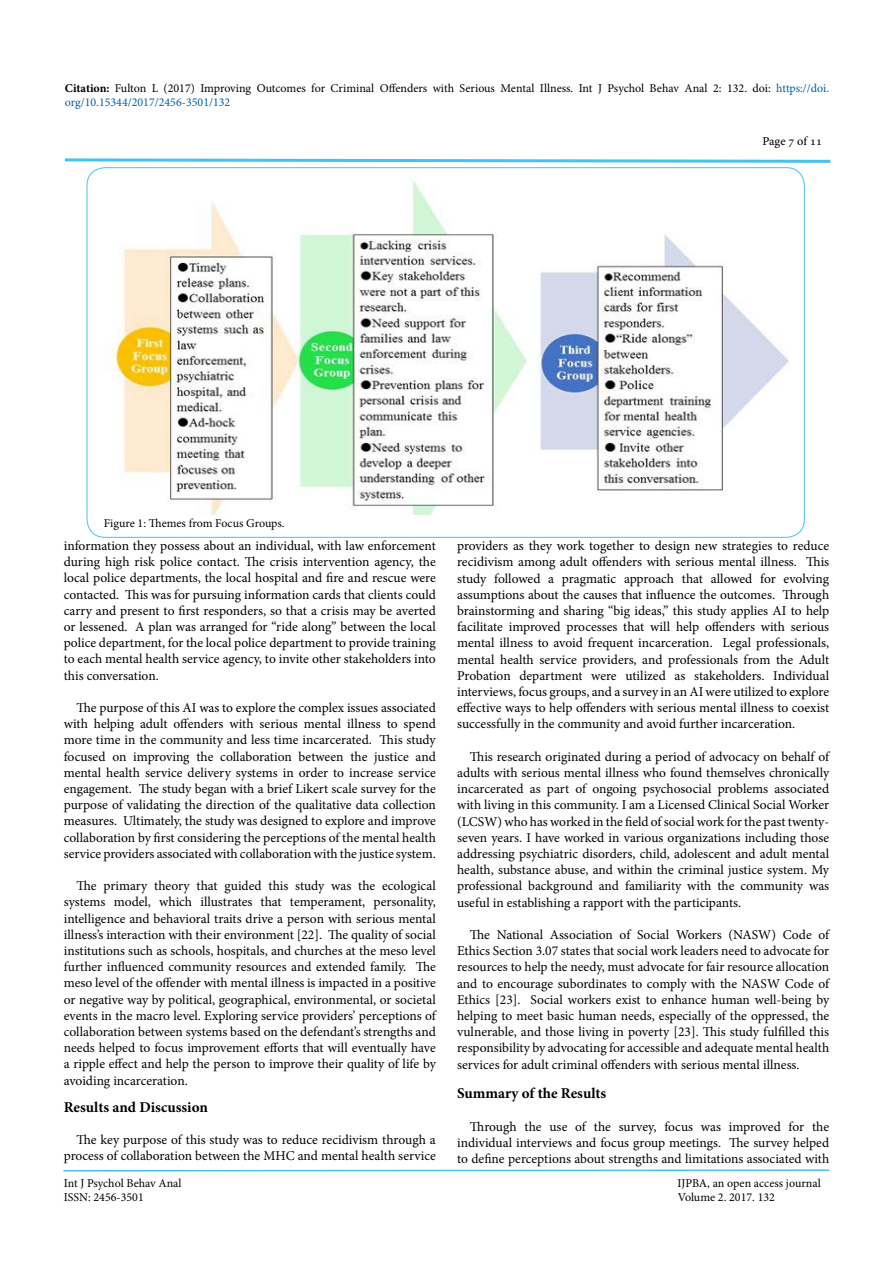
<style>
.page{position:relative;width:893px;height:1263px;background:#fff}
.page>*{position:absolute;margin:0;border:0;box-sizing:border-box;transform-origin:0 0}
.t1{font:700 15px "Minion Pro";color:#000}
.t2{font:13.5px/16.2px "Minion Pro";color:#000;text-align:justify}
.t3{font:12px/14.4px "Minion Pro";color:#000}
.t4{font:12px "Adobe Hebrew";letter-spacing:-.005em;color:#000}
.s1{font-weight:700}
.s2{color:#0060a8}
</style>
<div class="page">
<svg style="left:63px;top:1169px;width:767px;height:3px"></svg>
<svg style="left:64px;top:158px;width:767px;height:5px"></svg>
<img style="left:107px;top:181px;width:682px;height:334px">
<p class="t3" style="left:65px;top:81px;width:766px"><span class="s1">Citation:</span> Fulton L (2017) Improving Outcomes for Criminal Offenders with Serious Mental Illness. Int J Psychol Behav Anal 2: 132. doi: <span class="s2">https://doi. org/10.15344/2017/2456-3501/132</span></p>
<p class="t4" style="left:762px;top:134px;width:61px">Page 7 of 11</p>
<p class="t3" style="left:104px;top:516px;width:182px">Figure 1: Themes from Focus Groups.</p>
<p class="t2" style="left:64px;top:538px;width:374px">information they possess about an individual, with law enforcement during high risk police contact. The crisis intervention agency, the local police departments, the local hospital and fire and rescue were contacted. This was for pursuing information cards that clients could carry and present to first responders, so that a crisis may be averted or lessened. A plan was arranged for “ride along” between the local police department, for the local police department to provide training to each mental health service agency, to invite other stakeholders into this conversation.</p>
<p class="t2" style="left:64px;top:700px;width:374px;text-indent:13px">The purpose of this AI was to explore the complex issues associated with helping adult offenders with serious mental illness to spend more time in the community and less time incarcerated. This study focused on improving the collaboration between the justice and mental health service delivery systems in order to increase service engagement. The study began with a brief Likert scale survey for the purpose of validating the direction of the qualitative data collection measures. Ultimately, the study was designed to explore and improve collaboration by first considering the perceptions of the mental health service providers associated with collaboration with the justice system.</p>
<p class="t2" style="left:64px;top:878px;width:374px;text-indent:13px">The primary theory that guided this study was the ecological systems model, which illustrates that temperament, personality, intelligence and behavioral traits drive a person with serious mental illness’s interaction with their environment [22]. The quality of social institutions such as schools, hospitals, and churches at the meso level further influenced community resources and extended family. The meso level of the offender with mental illness is impacted in a positive or negative way by political, geographical, environmental, or societal events in the macro level. Exploring service providers’ perceptions of collaboration between systems based on the defendant’s strengths and needs helped to focus improvement efforts that will eventually have a ripple effect and help the person to improve their quality of life by avoiding incarceration.</p>
<p class="t1" style="left:64px;top:1096px;width:146px">Results and Discussion</p>
<p class="t2" style="left:64px;top:1132px;width:374px;text-align:right">The key purpose of this study was to reduce recidivism through a process of collaboration between the MHC and mental health service</p>
<p class="t2" style="left:457px;top:538px;width:374px">providers as they work together to design new strategies to reduce recidivism among adult offenders with serious mental illness. This study followed a pragmatic approach that allowed for evolving assumptions about the causes that influence the outcomes. Through brainstorming and sharing “big ideas,” this study applies AI to help facilitate improved processes that will help offenders with serious mental illness to avoid frequent incarceration. Legal professionals, mental health service providers, and professionals from the Adult Probation department were utilized as stakeholders. Individual interviews, focus groups, and a survey in an AI were utilized to explore effective ways to help offenders with serious mental illness to coexist successfully in the community and avoid further incarceration.</p>
<p class="t2" style="left:457px;top:748px;width:374px;text-indent:13px">This research originated during a period of advocacy on behalf of adults with serious mental illness who found themselves chronically incarcerated as part of ongoing psychosocial problems associated with living in this community. I am a Licensed Clinical Social Worker (LCSW) who has worked in the field of social work for the past twenty&shy;seven years. I have worked in various organizations including those addressing psychiatric disorders, child, adolescent and adult mental health, substance abuse, and within the criminal justice system. My professional background and familiarity with the community was useful in establishing a rapport with the participants.</p>
<p class="t2" style="left:457px;top:927px;width:374px;text-indent:13px">The National Association of Social Workers (NASW) Code of Ethics Section 3.07 states that social work leaders need to advocate for resources to help the needy, must advocate for fair resource allocation and to encourage subordinates to comply with the NASW Code of Ethics [23]. Social workers exist to enhance human well-being by helping to meet basic human needs, especially of the oppressed, the vulnerable, and those living in poverty [23]. This study fulfilled this responsibility by advocating for accessible and adequate mental health services for adult criminal offenders with serious mental illness.</p>
<p class="t1" style="left:457px;top:1083px;width:151px">Summary of the Results</p>
<p class="t2" style="left:457px;top:1118px;width:374px;text-indent:13px">Through the use of the survey, focus was improved for the individual interviews and focus group meetings. The survey helped to define perceptions about strengths and limitations associated with</p>
<p class="t3" style="left:64px;top:1176px;width:119px">Int J Psychol Behav Anal</p>
<p class="t3" style="left:677px;top:1176px;width:145px">IJPBA, an open access journal</p>
<p class="t3" style="left:64px;top:1190px;width:82px">ISSN: 2456-3501</p>
<p class="t3" style="left:678px;top:1190px;width:99px">Volume 2. 2017. 132</p>
</div>
